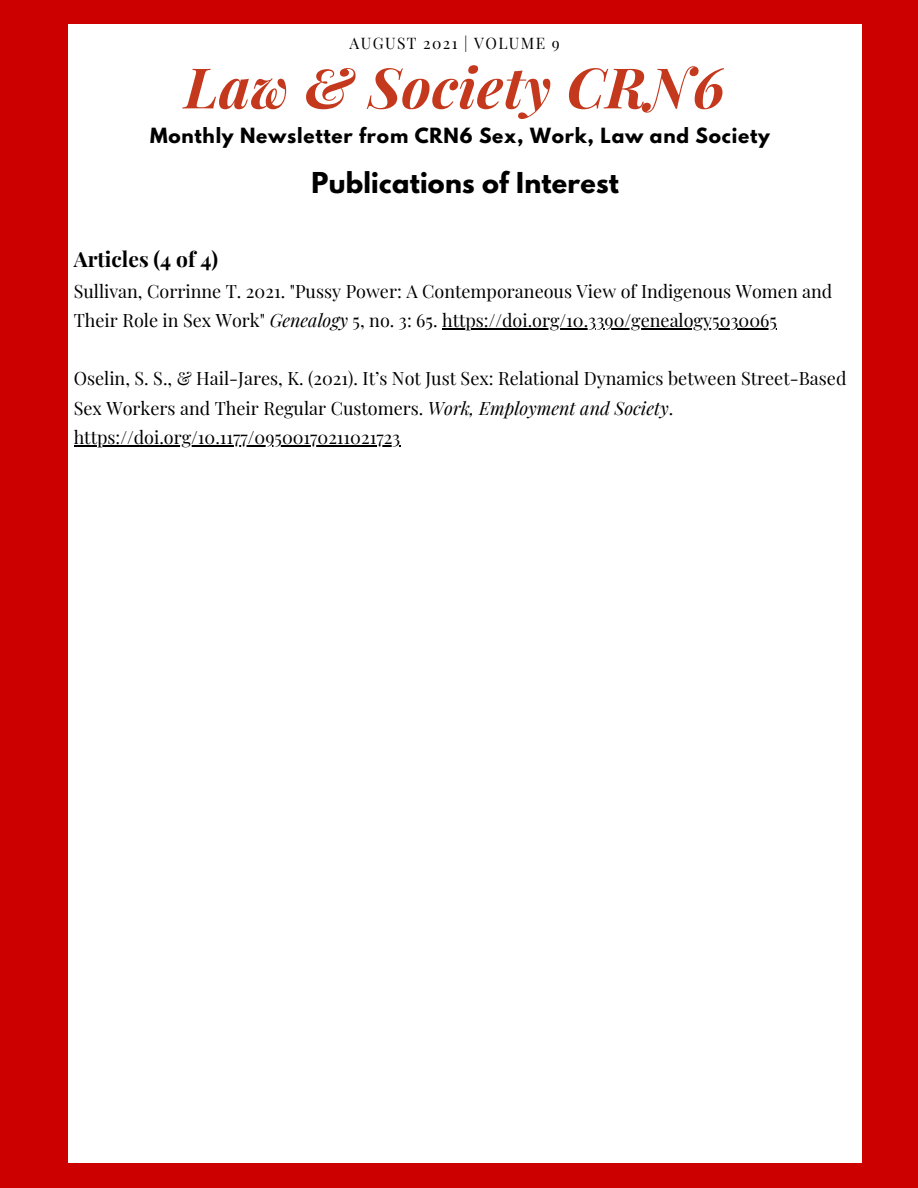
<style>
.page{position:relative;width:918px;height:1188px;background:#cd0000}
.page>*{position:absolute;margin:0;border:0;box-sizing:border-box;transform-origin:0 0}
.t1{font:italic 700 56.1px "Playfair Display";letter-spacing:.01em;color:#c4391d}
.t2{font:700 25.5px "League Spartan";letter-spacing:.01em;color:#000}
.t3{font:700 21px "Playfair Display";color:#000}
.t4{font:700 18.6px "League Spartan";letter-spacing:.04em;color:#000}
.t5{font:18px/29.2px "Playfair Display";color:#000}
.t6{font:15.6px "Playfair Display";letter-spacing:.09em;color:#000}
.s1{font-style:italic}
</style>
<div class="page">
<div style="left:69px;top:25px;width:793px;height:1138px;background:#fff"></div>
<hr style="left:442px;top:328px;width:335px;height:1px;background:#000">
<hr style="left:74px;top:445px;width:326px;height:1px;background:#000">
<p class="t6" style="left:350px;top:32px;width:212px">AUGUST 2021 | VOLUME 9</p>
<p class="t1" style="left:185px;top:48px;width:542px">Law &amp; Society CRN6</p>
<p class="t4" style="left:150px;top:126px;width:621px">Monthly Newsletter from CRN6 Sex, Work, Law and Society</p>
<p class="t2" style="left:312px;top:170px;width:309px">Publications of Interest</p>
<p class="t3" style="left:74px;top:245px;width:146px">Articles (4 of 4)</p>
<p class="t5" style="left:74px;top:276px;width:760px">Sullivan, Corrinne T. 2021. "Pussy Power: A Contemporaneous View of Indigenous Women and<br>Their Role in Sex Work" <span class="s1">Genealogy</span> 5, no. 3: 65. https://doi.org/10.3390/genealogy5030065</p>
<p class="t5" style="left:74px;top:363px;width:774px">Oselin, S. S., &amp; Hail-Jares, K. (2021). It’s Not Just Sex: Relational Dynamics between Street-Based<br>Sex Workers and Their Regular Customers. <span class="s1">Work, Employment and Society</span>. https://doi.org/10.1177/09500170211021723</p>
</div>
